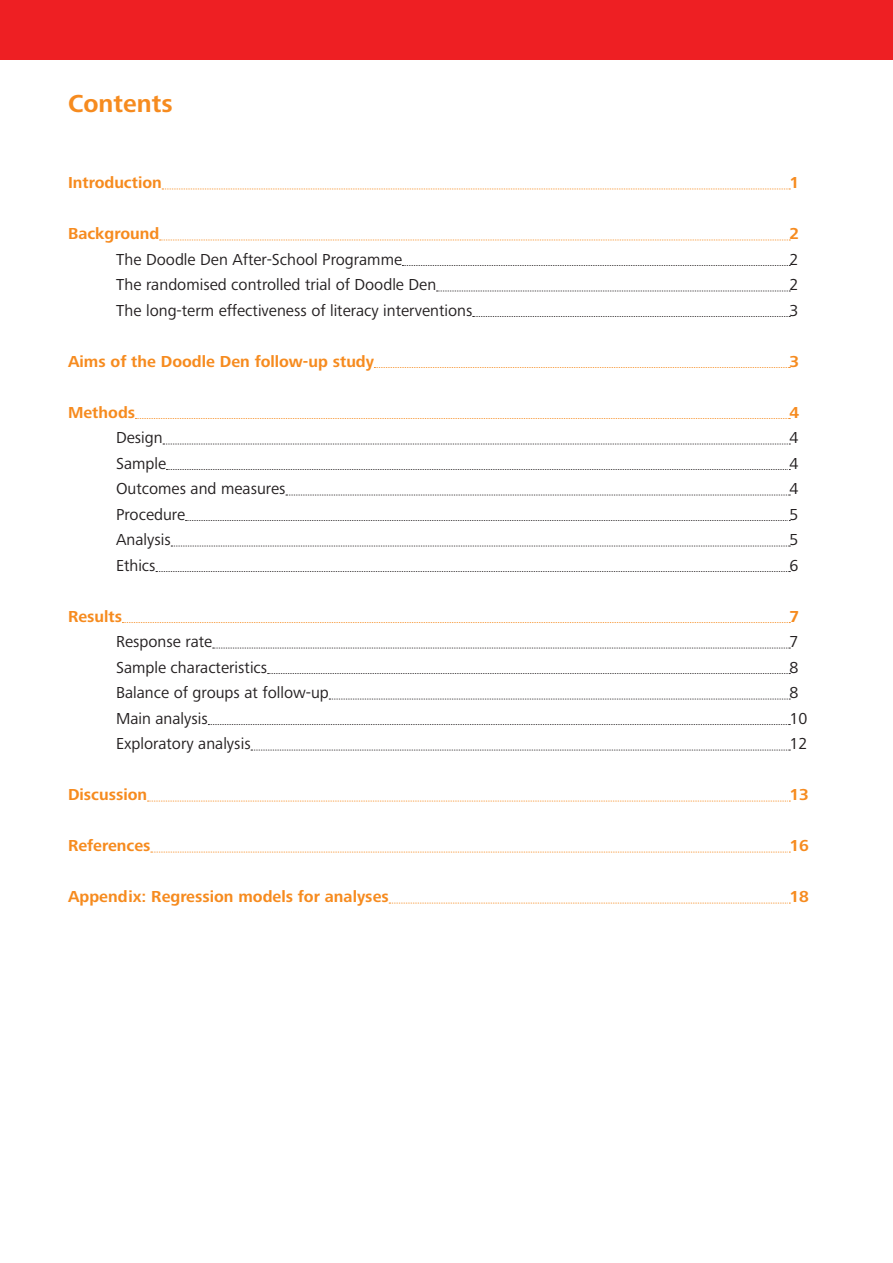
<style>
.page{position:relative;width:893px;height:1263px;background:#fff}
.page>*{position:absolute;margin:0;border:0;box-sizing:border-box;transform-origin:0 0}
.t1{font:700 25.5px "Frutiger Next Pro";color:#f68b1f}
.t2{font:16.5px "Frutiger Next Pro";color:#231f20}
.t3{font:700 16.5px "Frutiger Next Pro";color:#f68b1f}
</style>
<div class="page">
<div style="left:0;top:0;width:893px;height:60px;background:#ee1f23"></div>
<svg style="left:162px;top:189px;width:628px;height:1px"></svg>
<svg style="left:160px;top:240px;width:630px;height:1px"></svg>
<svg style="left:402px;top:265px;width:388px;height:1px"></svg>
<svg style="left:437px;top:291px;width:353px;height:1px"></svg>
<svg style="left:473px;top:316px;width:317px;height:1px"></svg>
<svg style="left:374px;top:367px;width:416px;height:1px"></svg>
<svg style="left:135px;top:418px;width:655px;height:1px"></svg>
<svg style="left:163px;top:444px;width:627px;height:1px"></svg>
<svg style="left:166px;top:469px;width:624px;height:1px"></svg>
<svg style="left:286px;top:495px;width:504px;height:1px"></svg>
<svg style="left:185px;top:520px;width:605px;height:1px"></svg>
<svg style="left:171px;top:546px;width:619px;height:1px"></svg>
<svg style="left:156px;top:571px;width:634px;height:1px"></svg>
<svg style="left:122px;top:622px;width:668px;height:1px"></svg>
<svg style="left:213px;top:648px;width:577px;height:1px"></svg>
<svg style="left:268px;top:673px;width:522px;height:1px"></svg>
<svg style="left:329px;top:699px;width:461px;height:1px"></svg>
<svg style="left:208px;top:724px;width:582px;height:1px"></svg>
<svg style="left:251px;top:750px;width:539px;height:1px"></svg>
<svg style="left:147px;top:801px;width:643px;height:1px"></svg>
<svg style="left:151px;top:852px;width:639px;height:1px"></svg>
<svg style="left:389px;top:903px;width:401px;height:1px"></svg>
<h1 class="t1" style="left:68px;top:89px;width:106px">Contents</h1>
<p class="t3" style="left:68px;top:173px;width:95px">Introduction</p>
<p class="t3" style="left:790px;top:173px;width:11px">1</p>
<p class="t3" style="left:68px;top:224px;width:93px">Background</p>
<p class="t3" style="left:790px;top:224px;width:11px">2</p>
<p class="t2" style="left:116px;top:250px;width:288px">The Doodle Den After-School Programme</p>
<p class="t2" style="left:790px;top:250px;width:10px">2</p>
<p class="t2" style="left:116px;top:275px;width:322px">The randomised controlled trial of Doodle Den</p>
<p class="t2" style="left:790px;top:275px;width:10px">2</p>
<p class="t2" style="left:116px;top:301px;width:358px">The long-term effectiveness of literacy interventions</p>
<p class="t2" style="left:790px;top:301px;width:10px">3</p>
<p class="t3" style="left:68px;top:352px;width:308px">Aims of the Doodle Den follow-up study</p>
<p class="t3" style="left:790px;top:352px;width:11px">3</p>
<p class="t3" style="left:68px;top:403px;width:69px">Methods</p>
<p class="t3" style="left:790px;top:403px;width:11px">4</p>
<p class="t2" style="left:116px;top:428px;width:48px">Design</p>
<p class="t2" style="left:790px;top:428px;width:10px">4</p>
<p class="t2" style="left:116px;top:454px;width:52px">Sample</p>
<p class="t2" style="left:790px;top:454px;width:10px">4</p>
<p class="t2" style="left:116px;top:479px;width:171px">Outcomes and measures</p>
<p class="t2" style="left:790px;top:479px;width:10px">4</p>
<p class="t2" style="left:116px;top:505px;width:71px">Procedure</p>
<p class="t2" style="left:790px;top:505px;width:10px">5</p>
<p class="t2" style="left:116px;top:530px;width:56px">Analysis</p>
<p class="t2" style="left:790px;top:530px;width:10px">5</p>
<p class="t2" style="left:116px;top:556px;width:41px">Ethics</p>
<p class="t2" style="left:790px;top:556px;width:10px">6</p>
<p class="t3" style="left:68px;top:607px;width:56px">Results</p>
<p class="t3" style="left:790px;top:607px;width:11px">7</p>
<p class="t2" style="left:116px;top:632px;width:98px">Response rate</p>
<p class="t2" style="left:790px;top:632px;width:10px">7</p>
<p class="t2" style="left:116px;top:658px;width:153px">Sample characteristics</p>
<p class="t2" style="left:790px;top:658px;width:10px">8</p>
<p class="t2" style="left:116px;top:683px;width:214px">Balance of groups at follow-up</p>
<p class="t2" style="left:790px;top:683px;width:10px">8</p>
<p class="t2" style="left:116px;top:709px;width:93px">Main analysis</p>
<p class="t2" style="left:790px;top:709px;width:19px">10</p>
<p class="t2" style="left:116px;top:734px;width:136px">Exploratory analysis</p>
<p class="t2" style="left:790px;top:734px;width:19px">12</p>
<p class="t3" style="left:68px;top:785px;width:81px">Discussion</p>
<p class="t3" style="left:790px;top:785px;width:21px">13</p>
<p class="t3" style="left:68px;top:836px;width:84px">References</p>
<p class="t3" style="left:790px;top:836px;width:21px">16</p>
<p class="t3" style="left:68px;top:887px;width:322px">Appendix: Regression models for analyses</p>
<p class="t3" style="left:790px;top:887px;width:21px">18</p>
</div>
